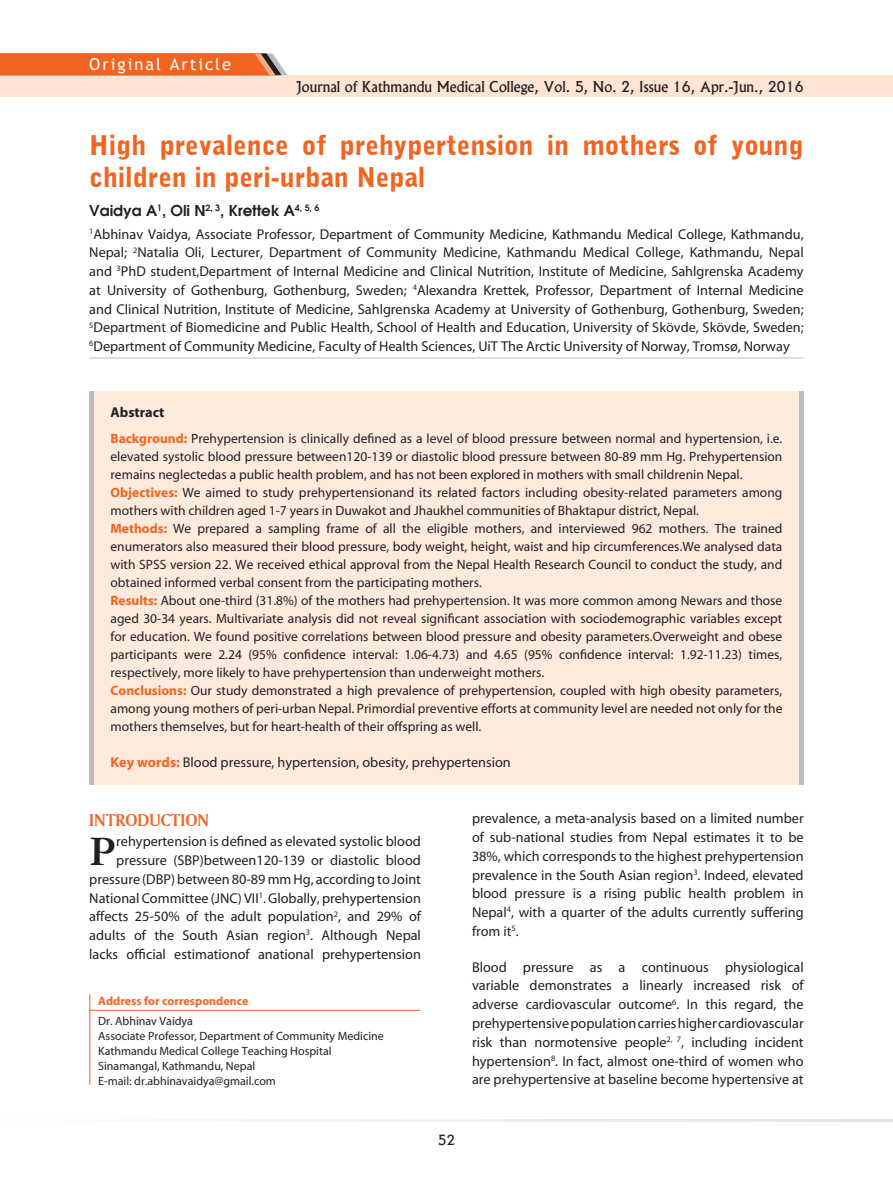
<style>
.page{position:relative;width:893px;height:1191px;background:#fff}
.page>*{position:absolute;margin:0;border:0;box-sizing:border-box;transform-origin:0 0}
.t1{font:700 44.7px "American Garamond BT";color:#231f20}
.t2{font:900 27px/32.4px "Bell Gothic BT";color:#f36421}
.t3{font:18px "Amerigo BT Bold A";color:#f36421}
.t4{font:16.5px "Trebuchet MS";letter-spacing:.12em;color:#fff}
.t5{font:600 15px "Avant Garde";color:#231f20}
.t6{font:14.25px/18.8px "Myriad";color:#231f20;text-align:justify}
.t7{font:14.25px "Alaska";color:#231f20}
.t8{font:700 14.25px "Myriad";color:#231f20}
.t9{font:13.5px/18px "Myriad";color:#231f20}
.t10{font:13.5px "Alaska";color:#231f20}
.t11{font:12px/15px "Myriad";color:#231f20}
.t12{font:700 12px "Myriad";color:#f36421}
.s1{font-weight:700;color:#f36421}
</style>
<div class="page">
<div style="left:0;top:75px;width:893px;height:22px;background:#fee4d2"></div>
<svg style="left:0;top:53px;width:287px;height:22px;background:#ed6a2d"></svg>
<svg style="left:304px;top:1119px;width:588px;height:2px"></svg>
<div style="left:89px;top:391px;width:715px;height:394px;background:#feebdd"></div>
<div style="left:89px;top:391px;width:5px;height:394px;background:#bcbdc0"></div>
<div style="left:799px;top:391px;width:5px;height:394px;background:#bcbdc0"></div>
<hr style="left:89px;top:994px;width:1px;height:90px;background:#f36421">
<hr style="left:90px;top:1009px;width:330px;height:1px;background:#f36421">
<hr style="left:89px;top:357px;width:715px;height:1px;background:#bcbdc0">
<p class="t4" style="left:89px;top:55px;width:143px">Original Article</p>
<p class="t7" style="left:296px;top:78px;width:509px">Journal of Kathmandu Medical College, Vol. 5, No. 2, Issue 16, Apr.-Jun., 2016</p>
<h2 class="t2" style="left:89px;top:128px;width:716px">High prevalence of prehypertension in mothers of young children in peri-urban Nepal</h2>
<p class="t5" style="left:89px;top:201px;width:232px">Vaidya A<sup>1</sup>, Oli N<sup>2,</sup> <sup>3</sup>, Krettek A<sup>4,</sup> <sup>5,</sup> <sup>6</sup></p>
<p class="t6" style="left:89px;top:226px;width:716px"><sup>1</sup>Abhinav Vaidya, Associate Professor, Department of Community Medicine, Kathmandu Medical College, Kathmandu, Nepal; <sup>2</sup>Natalia Oli, Lecturer, Department of Community Medicine, Kathmandu Medical College, Kathmandu, Nepal and <sup>3</sup>PhD student,Department of Internal Medicine and Clinical Nutrition, Institute of Medicine, Sahlgrenska Academy at University of Gothenburg, Gothenburg, Sweden; <sup>4</sup>Alexandra Krettek, Professor, Department of Internal Medicine and Clinical Nutrition, Institute of Medicine, Sahlgrenska Academy at University of Gothenburg, Gothenburg, Sweden; <sup>5</sup>Department of Biomedicine and Public Health, School of Health and Education, University of Skövde, Skövde, Sweden; <sup>6</sup>Department of Community Medicine, Faculty of Health Sciences, UiT The Arctic University of Norway, Tromsø, Norway</p>
<p class="t8" style="left:111px;top:407px;width:55px">Abstract</p>
<p class="t9" style="left:111px;top:431px;width:673px"><span class="s1">Background:</span> Prehypertension is clinically defined as a level of blood pressure between normal and hypertension, i.e. elevated systolic blood pressure between120-139 or diastolic blood pressure between 80-89 mm Hg. Prehypertension remains neglectedas a public health problem, and has not been explored in mothers with small childrenin Nepal.<br><span class="s1">Objectives:</span> We aimed to study prehypertensionand its related factors including obesity-related parameters among mothers with children aged 1-7 years in Duwakot and Jhaukhel communities of Bhaktapur district, Nepal.<br><span class="s1">Methods:</span> We prepared a sampling frame of all the eligible mothers, and interviewed 962 mothers. The trained enumerators also measured their blood pressure, body weight, height, waist and hip circumferences.We analysed data with SPSS version 22. We received ethical approval from the Nepal Health Research Council to conduct the study, and obtained informed verbal consent from the participating mothers.<br><span class="s1">Results:</span> About one-third (31.8%) of the mothers had prehypertension. It was more common among Newars and those aged 30-34 years. Multivariate analysis did not reveal significant association with sociodemographic variables except for education. We found positive correlations between blood pressure and obesity parameters.Overweight and obese participants were 2.24 (95% confidence interval: 1.06-4.73) and 4.65 (95% confidence interval: 1.92-11.23) times, respectively, more likely to have prehypertension than underweight mothers.<br><span class="s1">Conclusions:</span> Our study demonstrated a high prevalence of prehypertension, coupled with high obesity parameters, among young mothers of peri-urban Nepal. Primordial preventive efforts at community level are needed not only for the mothers themselves, but for heart-health of their offspring as well.</p>
<p class="t6" style="left:111px;top:754px;width:402px"><span class="s1">Key words:</span> Blood pressure, hypertension, obesity, prehypertension</p>
<p class="t3" style="left:89px;top:809px;width:121px">INTRODUCTION</p>
<h1 class="t1" style="left:89px;top:824px;width:28px">P</h1>
<p class="t6" style="left:89px;top:833px;width:333px;text-align:right">rehypertension is defined as elevated systolic blood pressure (SBP)between120-139 or diastolic blood pressure (DBP) between 80-89 mm Hg, according to Joint National Committee (JNC) VII<sup>1</sup>. Globally, prehypertension affects 25-50% of the adult population<sup>2</sup>, and 29% of adults of the South Asian region<sup>3</sup>. Although Nepal lacks official estimationof anational prehypertension</p>
<p class="t12" style="left:98px;top:996px;width:152px">Address for correspondence</p>
<p class="t11" style="left:98px;top:1014px;width:287px">Dr. Abhinav Vaidya<br>Associate Professor, Department of Community Medicine Kathmandu Medical College Teaching Hospital Sinamangal, Kathmandu, Nepal<br>E-mail: dr.abhinavaidya@gmail.com</p>
<p class="t6" style="left:472px;top:810px;width:333px">prevalence, a meta-analysis based on a limited number of sub-national studies from Nepal estimates it to be 38%, which corresponds to the highest prehypertension prevalence in the South Asian region<sup>3</sup>. Indeed, elevated blood pressure is a rising public health problem in Nepal<sup>4</sup>, with a quarter of the adults currently suffering from it<sup>5</sup>.</p>
<p class="t6" style="left:472px;top:958px;width:333px">Blood pressure as a continuous physiological variable demonstrates a linearly increased risk of adverse cardiovascular outcome<sup>6</sup>. In this regard, the prehypertensive population carries higher cardiovascular risk than normotensive people<sup>2,</sup> <sup>7</sup>, including incident hypertension<sup>8</sup>. In fact, almost one-third of women who are prehypertensive at baseline become hypertensive at</p>
<p class="t10" style="left:438px;top:1131px;width:19px">52</p>
</div>
